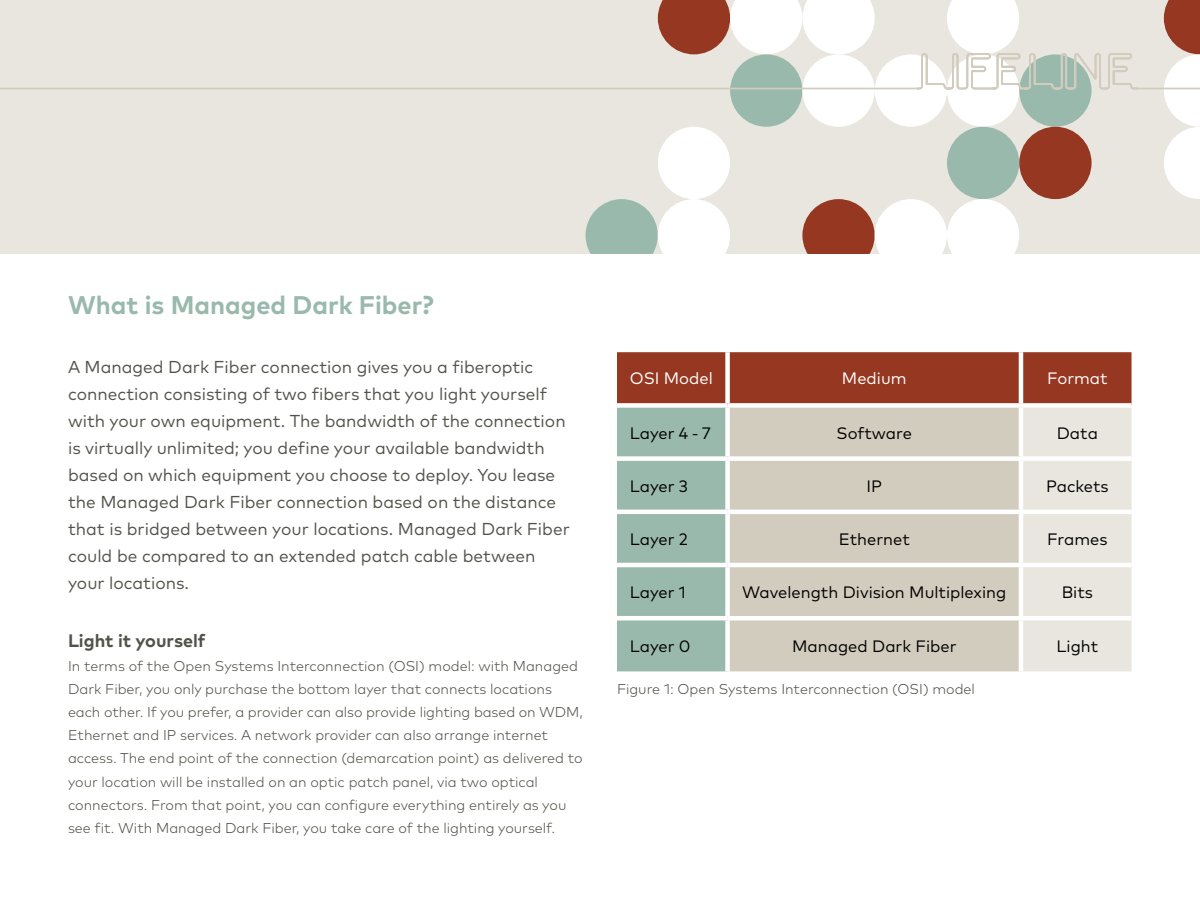
<style>
.page{position:relative;width:1200px;height:901px;background:#fff}
.page>*{position:absolute;margin:0;border:0;box-sizing:border-box;transform-origin:0 0}
.t1{font:700 25.5px "Mark OT";color:#9ab9ad}
.t2{font:700 18px "Mark OT";color:#51534a}
.t3{font:17.25px/27px "Mark OT";color:#51534a}
.t4{font:16.5px "Mark OT";color:#000}
.t5{font:16.5px "Mark OT";color:#fff}
.t6{font:300 14.25px/23.1px "Mark OT";color:#51534a}
</style>
<div class="page">
<div style="left:0;top:0;width:1200px;height:253px;background:#e8e6de"></div>
<div style="left:658px;top:127px;width:72px;height:72px;background:#fff;border-radius:50%"></div>
<svg style="left:585px;top:199px;width:145px;height:54px"></svg>
<div style="left:730px;top:54px;width:72px;height:73px;background:#9ab9ad;border-radius:50%"></div>
<svg style="left:658px;top:0;width:217px;height:51px;background:#ddc1ba"></svg>
<div style="left:802px;top:54px;width:73px;height:73px;background:#fff;border-radius:50%"></div>
<div style="left:875px;top:54px;width:72px;height:73px;background:#fff;border-radius:50%"></div>
<svg style="left:947px;top:0;width:72px;height:51px;background:#fcfcfb"></svg>
<div style="left:947px;top:54px;width:72px;height:73px;background:#fff;border-radius:50%"></div>
<div style="left:947px;top:127px;width:72px;height:72px;background:#9ab9ad;border-radius:50%"></div>
<svg style="left:802px;top:199px;width:217px;height:54px"></svg>
<div style="left:1019px;top:54px;width:72px;height:73px;background:#9ab9ad;border-radius:50%"></div>
<div style="left:1019px;top:127px;width:72px;height:72px;background:#963821;border-radius:50%"></div>
<svg style="left:1164px;top:0;width:36px;height:199px"></svg>
<svg style="left:0;top:51px;width:1200px;height:39px"></svg>
<svg style="left:617px;top:352px;width:514px;height:319px;background:#c1b4a5"></svg>
<div style="left:725px;top:352px;width:5px;height:51px;background:#fff"></div>
<hr style="left:1019px;top:352px;width:4px;height:51px;background:#fff">
<svg style="left:617px;top:403px;width:111px;height:4px"></svg>
<svg style="left:728px;top:403px;width:293px;height:4px"></svg>
<div style="left:725px;top:407px;width:5px;height:49px;background:#fff"></div>
<svg style="left:1021px;top:403px;width:110px;height:4px"></svg>
<hr style="left:1019px;top:407px;width:4px;height:49px;background:#fff">
<svg style="left:617px;top:456px;width:111px;height:4px"></svg>
<svg style="left:728px;top:456px;width:293px;height:4px"></svg>
<div style="left:725px;top:460px;width:5px;height:49px;background:#fff"></div>
<hr style="left:1021px;top:456px;width:110px;height:4px;background:#fff">
<hr style="left:1019px;top:460px;width:4px;height:49px;background:#fff">
<div style="left:617px;top:509px;width:111px;height:5px;background:#fff"></div>
<div style="left:728px;top:509px;width:293px;height:5px;background:#fff"></div>
<div style="left:725px;top:514px;width:5px;height:48px;background:#fff"></div>
<div style="left:1021px;top:509px;width:110px;height:5px;background:#fff"></div>
<hr style="left:1019px;top:514px;width:4px;height:48px;background:#fff">
<div style="left:617px;top:562px;width:111px;height:5px;background:#fff"></div>
<div style="left:728px;top:562px;width:293px;height:5px;background:#fff"></div>
<div style="left:725px;top:567px;width:5px;height:48px;background:#fff"></div>
<div style="left:1021px;top:562px;width:110px;height:5px;background:#fff"></div>
<hr style="left:1019px;top:567px;width:4px;height:48px;background:#fff">
<div style="left:617px;top:615px;width:111px;height:5px;background:#fff"></div>
<div style="left:728px;top:615px;width:293px;height:5px;background:#fff"></div>
<div style="left:725px;top:620px;width:5px;height:51px;background:#fff"></div>
<div style="left:1021px;top:615px;width:110px;height:5px;background:#fff"></div>
<hr style="left:1019px;top:620px;width:4px;height:51px;background:#fff">
<h1 class="t1" style="left:68px;top:288px;width:367px">What is Managed Dark Fiber?</h1>
<p class="t3" style="left:68px;top:353px;width:503px">A Managed Dark Fiber connection gives you a fiberoptic connection consisting of two fibers that you light yourself with your own equipment. The bandwidth of the connection is virtually unlimited; you define your available bandwidth based on which equipment you choose to deploy. You lease the Managed Dark Fiber connection based on the distance that is bridged between your locations. Managed Dark Fiber could be compared to an extended patch cable between your locations.</p>
<p class="t2" style="left:68px;top:629px;width:139px">Light it yourself</p>
<p class="t6" style="left:68px;top:653px;width:516px">In terms of the Open Systems Interconnection (OSI) model: with Managed Dark Fiber, you only purchase the bottom layer that connects locations each other. If you prefer, a provider can also provide lighting based on WDM, Ethernet and IP services. A network provider can also arrange internet access. The end point of the connection (demarcation point) as delivered to your location will be installed on an optic patch panel, via two optical connectors. From that point, you can configure everything entirely as you see fit. With Managed Dark Fiber, you take care of the lighting yourself.</p>
<p class="t5" style="left:630px;top:368px;width:85px">OSI Model</p>
<p class="t5" style="left:842px;top:368px;width:66px">Medium</p>
<p class="t5" style="left:1047px;top:368px;width:62px">Format</p>
<p class="t4" style="left:630px;top:422px;width:82px">Layer 4 - 7</p>
<p class="t4" style="left:836px;top:422px;width:77px">Software</p>
<p class="t4" style="left:1057px;top:422px;width:43px">Data</p>
<p class="t4" style="left:630px;top:475px;width:60px">Layer 3</p>
<p class="t4" style="left:866px;top:475px;width:17px">IP</p>
<p class="t4" style="left:1046px;top:475px;width:64px">Packets</p>
<p class="t4" style="left:630px;top:528px;width:60px">Layer 2</p>
<p class="t4" style="left:839px;top:528px;width:73px">Ethernet</p>
<p class="t4" style="left:1047px;top:528px;width:62px">Frames</p>
<p class="t4" style="left:630px;top:582px;width:58px">Layer 1</p>
<p class="t4" style="left:742px;top:582px;width:266px">Wavelength Division Multiplexing</p>
<p class="t4" style="left:1062px;top:582px;width:33px">Bits</p>
<p class="t4" style="left:630px;top:636px;width:62px">Layer 0</p>
<p class="t4" style="left:792px;top:636px;width:166px">Managed Dark Fiber</p>
<p class="t4" style="left:1057px;top:636px;width:43px">Light</p>
<p class="t6" style="left:617px;top:677px;width:359px">Figure 1: Open Systems Interconnection (OSI) model</p>
</div>
